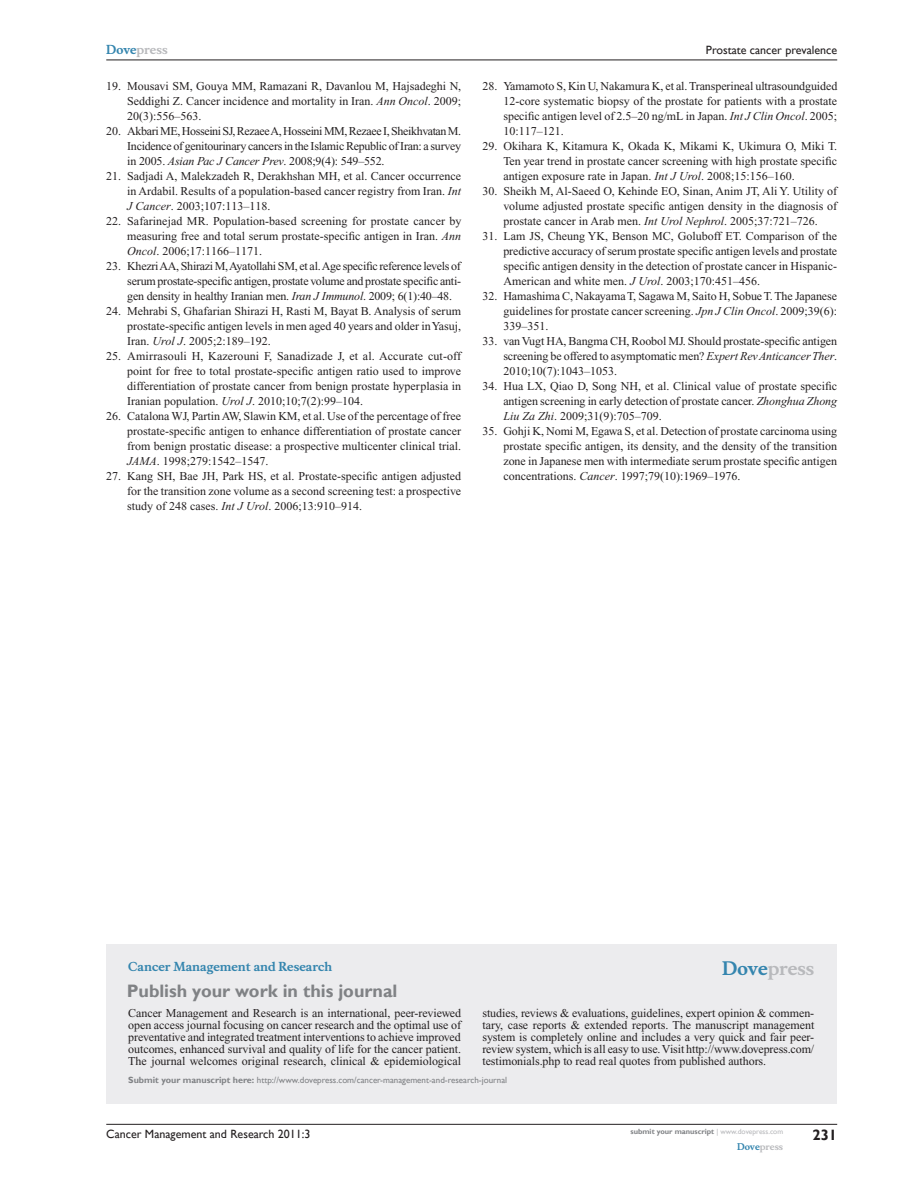
<style>
.page{position:relative;width:918px;height:1188px;background:#fff}
.page>*{position:absolute;margin:0;border:0;box-sizing:border-box;transform-origin:0 0}
.t1{font:700 18px "Gill Sans";color:#808285}
.t2{font:700 18px "Musee";color:#b8b9bc}
.t3{font:700 15px "Gill Sans";color:#231f20}
.t4{font:12px/15px "Times New Roman";color:#231f20;text-align:justify}
.t5{font:12px "Gill Sans";color:#231f20}
.t6{font:700 12px "Musee";color:#3485ae}
.t7{font:700 12px "Musee";color:#b8b9bc}
.t8{font:9px "Gill Sans";color:#808285}
.t9{font:700 9px "Musee";color:#b8b9bc}
.t10{font:700 7.5px "Gill Sans";color:#808285}
.s1{color:#3485ae}
.s2{font-style:italic}
.s3{font-weight:700}
.s4{font-weight:400;color:#b8b9bc}
</style>
<div class="page">
<div style="left:106px;top:944px;width:731px;height:159px;background:#ececee"></div>
<hr style="left:106px;top:1124px;width:731px;height:1px;background:#231f20">
<hr style="left:106px;top:60px;width:731px;height:1px;background:#231f20">
<p class="t7" style="left:106px;top:43px;width:63px"><span class="s1">Dove</span>press</p>
<p class="t4" style="left:127px;top:79px;width:335px;text-indent:-21px">19. Mousavi SM, Gouya MM, Ramazani R, Davanlou M, Hajsadeghi N, Seddighi Z. Cancer incidence and mortality in Iran. <span class="s2">Ann Oncol</span>. 2009; 20(3):556–563.</p>
<p class="t4" style="left:127px;top:124px;width:336px;text-indent:-21px">20. Akbari ME, Hosseini SJ, Rezaee A, Hosseini MM, Rezaee I, Sheikhvatan M.<br>Incidence of genitourinary cancers in the Islamic Republic of Iran: a survey in 2005. <span class="s2">Asian Pac J Cancer Prev</span>. 2008;9(4): 549–552.</p>
<p class="t4" style="left:127px;top:169px;width:335px;text-indent:-21px">21. Sadjadi A, Malekzadeh R, Derakhshan MH, et al. Cancer occurrence in Ardabil. Results of a population-based cancer registry from Iran. <span class="s2">Int J Cancer</span>. 2003;107:113–118.</p>
<p class="t4" style="left:127px;top:214px;width:336px;text-indent:-21px">22. Safarinejad MR. Population-based screening for prostate cancer by measuring free and total serum prostate-specific antigen in Iran. <span class="s2">Ann Oncol</span>. 2006;17:1166–1171.</p>
<p class="t4" style="left:127px;top:259px;width:335px;text-indent:-21px">23. Khezri AA, Shirazi M, Ayatollahi SM, et al. Age specific reference levels of serum prostate-specific antigen, prostate volume and prostate specific anti&shy;gen density in healthy Iranian men. <span class="s2">Iran J Immunol</span>. 2009; 6(1):40–48.</p>
<p class="t4" style="left:127px;top:304px;width:335px;text-indent:-21px">24. Mehrabi S, Ghafarian Shirazi H, Rasti M, Bayat B. Analysis of serum prostate-specific antigen levels in men aged 40 years and older in Yasuj, Iran. <span class="s2">Urol J</span>. 2005;2:189–192.</p>
<p class="t4" style="left:127px;top:349px;width:335px;text-indent:-21px">25. Amirrasouli H, Kazerouni F, Sanadizade J, et al. Accurate cut-off point for free to total prostate-specific antigen ratio used to improve differentiation of prostate cancer from benign prostate hyperplasia in Iranian population. <span class="s2">Urol J</span>. 2010;10;7(2):99–104.</p>
<p class="t4" style="left:127px;top:409px;width:335px;text-indent:-21px">26. Catalona WJ, Partin AW, Slawin KM, et al. Use of the percentage of free prostate-specific antigen to enhance differentiation of prostate cancer from benign prostatic disease: a prospective multicenter clinical trial.<br><span class="s2">JAMA</span>. 1998;279:1542–1547.</p>
<p class="t4" style="left:127px;top:469px;width:335px;text-indent:-21px">27. Kang SH, Bae JH, Park HS, et al. Prostate-specific antigen adjusted for the transition zone volume as a second screening test: a prospective study of 248 cases. <span class="s2">Int J Urol</span>. 2006;13:910–914.</p>
<p class="t5" style="left:706px;top:43px;width:133px">Prostate cancer prevalence</p>
<p class="t4" style="left:503px;top:79px;width:335px;text-indent:-21px">28. Yamamoto S, Kin U, Nakamura K, et al. Transperineal ultrasoundguided 12-core systematic biopsy of the prostate for patients with a prostate specific antigen level of 2.5–20 ng/mL in Japan. <span class="s2">Int J Clin Oncol</span>. 2005; 10:117–121.</p>
<p class="t4" style="left:503px;top:139px;width:335px;text-indent:-21px">29. Okihara K, Kitamura K, Okada K, Mikami K, Ukimura O, Miki T.<br>Ten year trend in prostate cancer screening with high prostate specific antigen exposure rate in Japan. <span class="s2">Int J Urol</span>. 2008;15:156–160.</p>
<p class="t4" style="left:503px;top:184px;width:335px;text-indent:-21px">30. Sheikh M, Al-Saeed O, Kehinde EO, Sinan, Anim JT, Ali Y. Utility of volume adjusted prostate specific antigen density in the diagnosis of prostate cancer in Arab men. <span class="s2">Int Urol Nephrol</span>. 2005;37:721–726.</p>
<p class="t4" style="left:503px;top:229px;width:335px;text-indent:-21px">31. Lam JS, Cheung YK, Benson MC, Goluboff ET. Comparison of the predictive accuracy of serum prostate specific antigen levels and prostate specific antigen density in the detection of prostate cancer in Hispanic-American and white men. <span class="s2">J Urol</span>. 2003;170:451–456.</p>
<p class="t4" style="left:503px;top:289px;width:335px;text-indent:-21px">32. Hamashima C, Nakayama T, Sagawa M, Saito H, Sobue T. The Japanese guidelines for prostate cancer screening. <span class="s2">Jpn J Clin Oncol</span>. 2009;39(6):<br>339–351.</p>
<p class="t4" style="left:503px;top:334px;width:335px;text-indent:-21px">33. van Vugt HA, Bangma CH, Roobol MJ. Should prostate-specific antigen screening be offered to asymptomatic men? <span class="s2">Expert Rev Anticancer Ther</span>.<br>2010;10(7):1043–1053.</p>
<p class="t4" style="left:503px;top:379px;width:335px;text-indent:-21px">34. Hua LX, Qiao D, Song NH, et al. Clinical value of prostate specific antigen screening in early detection of prostate cancer. <span class="s2">Zhonghua Zhong Liu Za Zhi</span>. 2009;31(9):705–709.</p>
<p class="t4" style="left:503px;top:424px;width:335px;text-indent:-21px">35. Gohji K, Nomi M, Egawa S, et al. Detection of prostate carcinoma using prostate specific antigen, its density, and the density of the transition zone in Japanese men with intermediate serum prostate specific antigen concentrations. <span class="s2">Cancer</span>. 1997;79(10):1969–1976.</p>
<p class="t6" style="left:128px;top:959px;width:206px">Cancer Management and Research</p>
<h1 class="t1" style="left:127px;top:980px;width:272px">Publish your work in this journal</h1>
<h1 class="t2" style="left:722px;top:958px;width:94px"><span class="s1">Dove</span>press</h1>
<p class="t4" style="left:128px;top:1007px;width:334px;line-height:12px">Cancer Management and Research is an international, peer-reviewed open access journal focusing on cancer research and the optimal use of preventative and integrated treatment interventions to achieve improved outcomes, enhanced survival and quality of life for the cancer patient.<br>The journal welcomes original research, clinical &amp; epidemiological</p>
<p class="t4" style="left:482px;top:1007px;width:334px;line-height:12px">studies, reviews &amp; evaluations, guidelines, expert opinion &amp; commen&shy;tary, case reports &amp; extended reports. The manuscript management system is completely online and includes a very quick and fair peer&shy;review system, which is all easy to use. Visit http://www.dovepress.com/ testimonials.php to read real quotes from published authors.</p>
<p class="t8" style="left:128px;top:1075px;width:380px"><span class="s3">Submit your manuscript here:</span> http://www.dovepress.com/cancer-management-and-research-journal</p>
<p class="t5" style="left:106px;top:1127px;width:206px">Cancer Management and Research 2011:3</p>
<p class="t10" style="left:631px;top:1127px;width:154px">submit your manuscript <span class="s4">| www.dovepress.com</span></p>
<p class="t9" style="left:737px;top:1141px;width:48px"><span class="s1">Dove</span>press</p>
<p class="t3" style="left:812px;top:1126px;width:26px">231</p>
</div>
